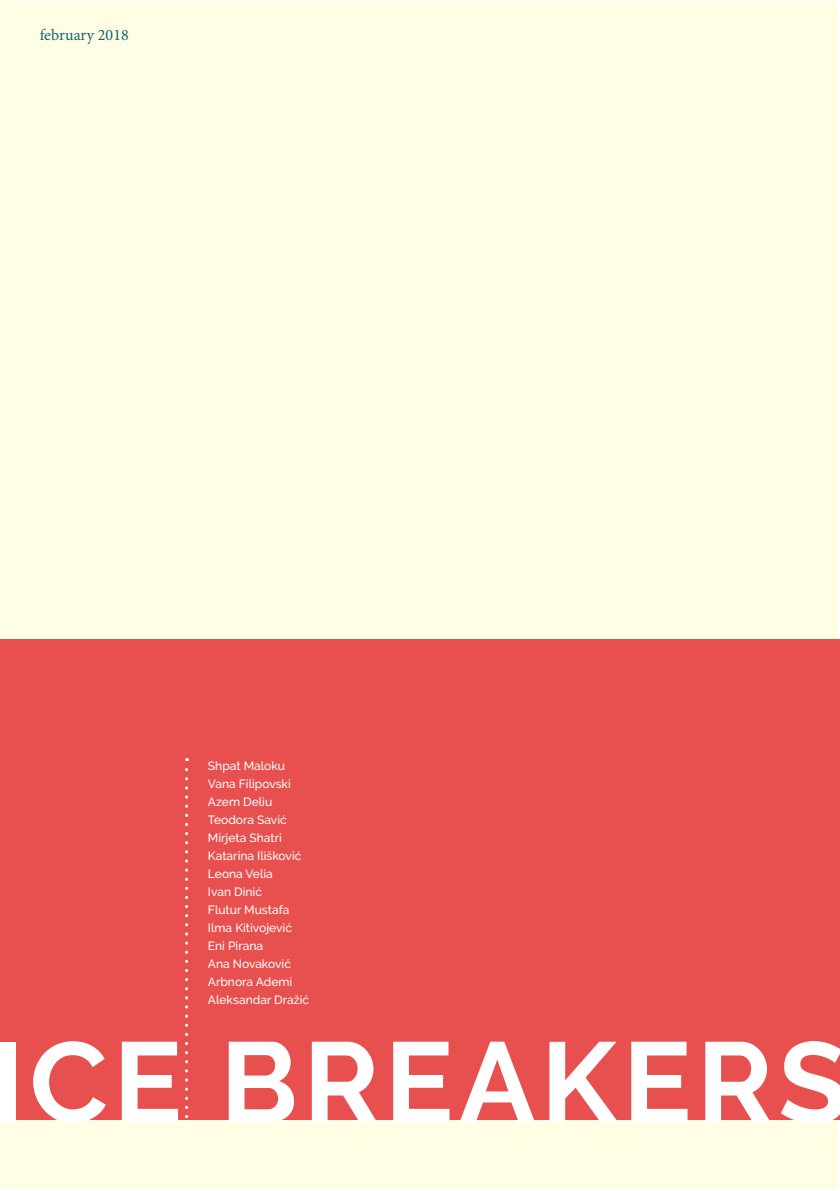
<style>
.page{position:relative;width:840px;height:1191px;background:#fff}
.page>*{position:absolute;margin:0;border:0;box-sizing:border-box;transform-origin:0 0}
.t1{font:700 114px "Raleway";letter-spacing:.05em;color:#fff}
.t2{font:16px "Minion Pro";color:#12646e}
.t3{font:500 12px/18px "Raleway";color:#fff}
</style>
<div class="page">
<div style="left:2px;top:2px;width:836px;height:1187px;background:#fffde3"></div>
<div style="left:0;top:640px;width:839px;height:480px;background:#e8504f"></div>
<svg style="left:185px;top:758px;width:3px;height:358px"></svg>
<h2 class="t2" style="left:40px;top:24px;width:90px">february 2018</h2>
<p class="t3" style="left:208px;top:756px;width:103px">Shpat Maloku<br>Vana Filipovski<br>Azem Deliu<br>Teodora Savić<br>Mirjeta Shatri<br>Katarina Ilišković<br>Leona Velia<br>Ivan Dinić<br>Flutur Mustafa<br>Ilma Kitivojević<br>Eni Pirana<br>Ana Novaković<br>Arbnora Ademi<br>Aleksandar Dražić</p>
<h1 class="t1" style="left:-8px;top:1017px;width:857px">ICE BREAKERS</h1>
</div>
